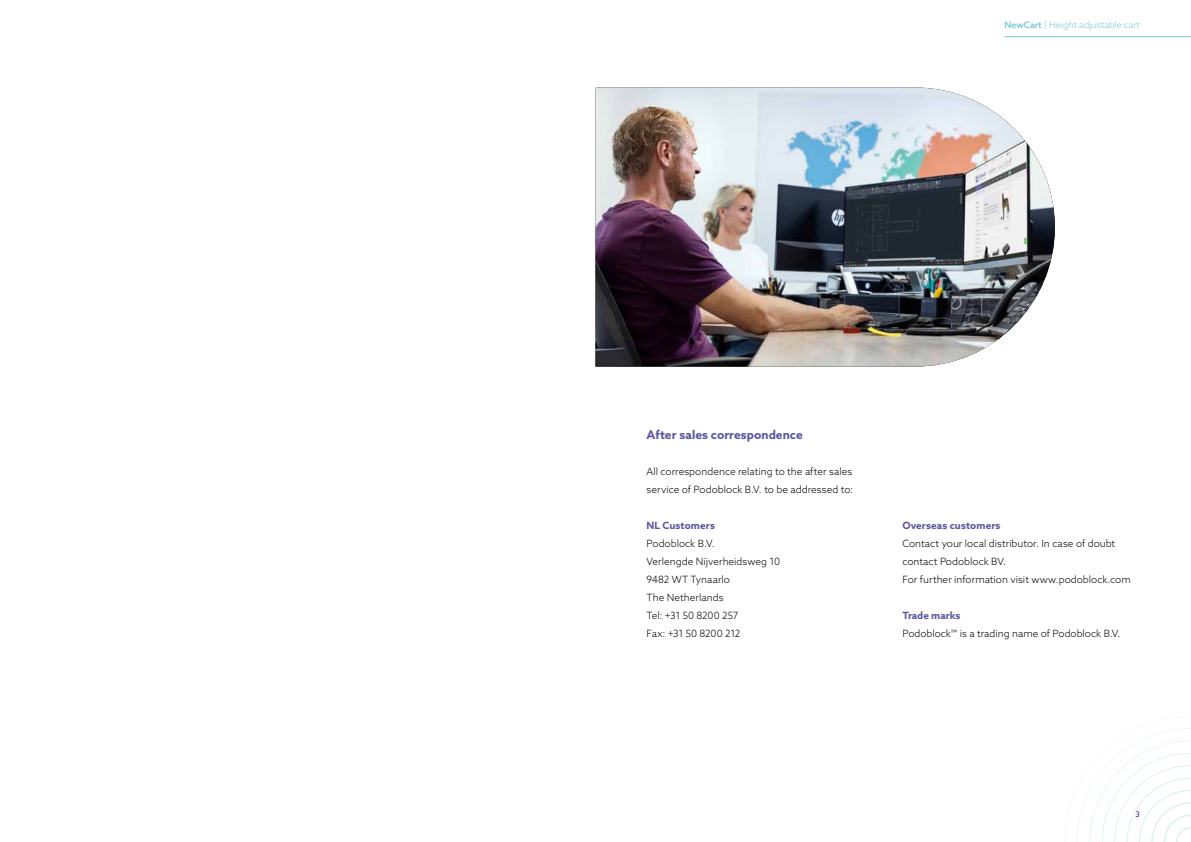
<style>
.page{position:relative;width:1191px;height:842px;background:#fff}
.page>*{position:absolute;margin:0;border:0;box-sizing:border-box;transform-origin:0 0}
.t1{font:700 12px "Azo Sans";color:#5c57a2}
.t2{font:300 10px/18px "Azo Sans";color:#000}
.t3{font:700 10px "Azo Sans";letter-spacing:.01em;color:#5c57a2}
.t4{font:300 9px "Azo Sans";color:#77c8ce}
.t5{font:500 8px "Azo Sans";color:#5c57a2}
.s1{font-weight:500}
</style>
<div class="page">
<svg style="left:1065px;top:716px;width:126px;height:126px"></svg>
<hr style="left:1004px;top:36px;width:187px;height:1px;background:#77c8ce">
<img style="left:595px;top:88px;width:459px;height:279px">
<p class="t4" style="left:1004px;top:19px;width:137px"><span class="s1">NewCart</span> | Height adjustable cart</p>
<p class="t1" style="left:646px;top:426px;width:158px">After sales correspondence</p>
<p class="t2" style="left:646px;top:462px;width:208px">All correspondence relating to the after sales service of Podoblock B.V. to be addressed to:</p>
<p class="t3" style="left:646px;top:518px;width:70px">NL Customers</p>
<p class="t2" style="left:646px;top:534px;width:135px">Podoblock B.V.<br>Verlengde Nijverheidsweg 10<br>9482 WT Tynaarlo<br>The Netherlands<br>Tel: +31 50 8200 257<br>Fax: +31 50 8200 212</p>
<p class="t3" style="left:902px;top:518px;width:100px">Overseas customers</p>
<p class="t2" style="left:902px;top:534px;width:230px">Contact your local distributor. In case of doubt contact Podoblock BV.<br>For further information visit www.podoblock.com</p>
<p class="t3" style="left:902px;top:608px;width:60px">Trade marks</p>
<p class="t2" style="left:902px;top:624px;width:219px">Podoblock™ is a trading name of Podoblock B.V.</p>
<p class="t5" style="left:1135px;top:808px;width:6px">3</p>
</div>
